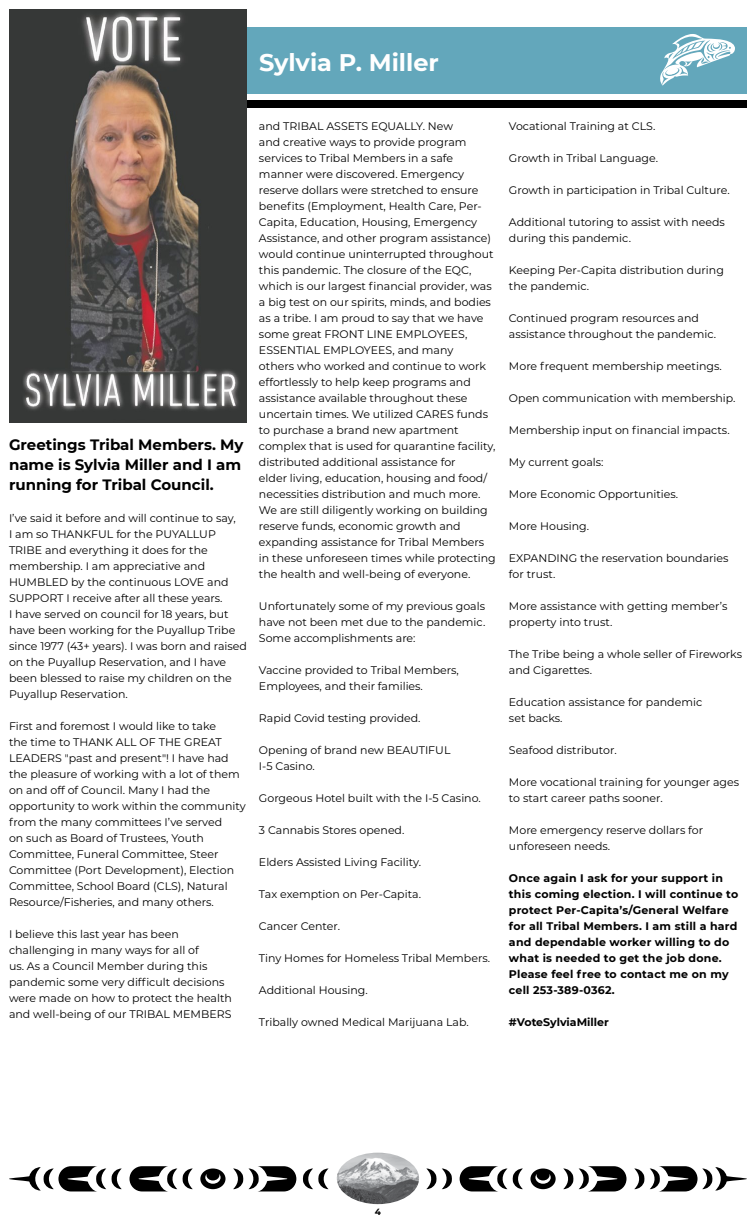
<style>
.page{position:relative;width:756px;height:1224px;background:#fff}
.page>*{position:absolute;margin:0;border:0;box-sizing:border-box;transform-origin:0 0}
.t1{font:700 24px "Montserrat";color:#fff}
.t2{font:700 15px/20px "Montserrat";color:#000}
.t3{font:11px/16px "Montserrat";color:#000}
.t4{font:700 11px/16px "Montserrat";letter-spacing:.02em;color:#000}
.t5{font:700 11px "Montserrat";color:#000}
.t6{font:700 9px "Montserrat";color:#000}
</style>
<div class="page">
<div style="left:247px;top:27px;width:500px;height:67px;background:#63a7bb"></div>
<svg style="left:660px;top:34px;width:75px;height:52px"></svg>
<img style="left:337px;top:1153px;width:82px;height:51px">
<svg style="left:426px;top:1169px;width:26px;height:20px"></svg>
<svg style="left:460px;top:1166px;width:63px;height:25px"></svg>
<svg style="left:563px;top:1169px;width:10px;height:20px"></svg>
<svg style="left:579px;top:1166px;width:48px;height:25px"></svg>
<svg style="left:530px;top:1169px;width:26px;height:20px"></svg>
<svg style="left:634px;top:1169px;width:10px;height:20px"></svg>
<svg style="left:650px;top:1166px;width:97px;height:25px"></svg>
<svg style="left:183px;top:1169px;width:10px;height:20px"></svg>
<svg style="left:303px;top:1169px;width:26px;height:20px"></svg>
<svg style="left:129px;top:1166px;width:48px;height:25px"></svg>
<svg style="left:233px;top:1166px;width:63px;height:25px"></svg>
<svg style="left:200px;top:1169px;width:26px;height:20px"></svg>
<svg style="left:112px;top:1169px;width:10px;height:20px"></svg>
<svg style="left:9px;top:1166px;width:97px;height:25px"></svg>
<div style="left:247px;top:100px;width:500px;height:7px;background:#000"></div>
<img style="left:9px;top:9px;width:238px;height:414px">
<h1 class="t1" style="left:259px;top:46px;width:181px">Sylvia P. Miller</h1>
<h2 class="t2" style="left:9px;top:434px;width:236px">Greetings Tribal Members. My name is Sylvia Miller and I am running for Tribal Council.</h2>
<p class="t3" style="left:9px;top:510px;width:240px">I’ve said it before and will continue to say,<br>I am so THANKFUL for the PUYALLUP TRIBE and everything it does for the membership. I am appreciative and HUMBLED by the continuous LOVE and SUPPORT I receive after all these years.<br>I have served on council for 18 years, but have been working for the Puyallup Tribe since 1977 (43+ years). I was born and raised on the Puyallup Reservation, and I have been blessed to raise my children on the Puyallup Reservation.</p>
<p class="t3" style="left:9px;top:718px;width:238px">First and foremost I would like to take<br>the time to THANK ALL OF THE GREAT LEADERS "past and present"! I have had the pleasure of working with a lot of them on and off of Council. Many I had the opportunity to work within the community from the many committees I’ve served<br>on such as Board of Trustees, Youth Committee, Funeral Committee, Steer Committee (Port Development), Election Committee, School Board (CLS), Natural Resource/Fisheries, and many others.</p>
<p class="t3" style="left:9px;top:926px;width:225px">I believe this last year has been challenging in many ways for all of<br>us. As a Council Member during this pandemic some very difficult decisions were made on how to protect the health and well-being of our TRIBAL MEMBERS</p>
<p class="t3" style="left:259px;top:117px;width:238px">and TRIBAL ASSETS EQUALLY. New<br>and creative ways to provide program services to Tribal Members in a safe manner were discovered. Emergency reserve dollars were stretched to ensure benefits (Employment, Health Care, Per-Capita, Education, Housing, Emergency Assistance, and other program assistance) would continue uninterrupted throughout this pandemic. The closure of the EQC, which is our largest financial provider, was a big test on our spirits, minds, and bodies as a tribe. I am proud to say that we have some great FRONT LINE EMPLOYEES, ESSENTIAL EMPLOYEES, and many<br>others who worked and continue to work effortlessly to help keep programs and assistance available throughout these uncertain times. We utilized CARES funds to purchase a brand new apartment complex that is used for quarantine facility, distributed additional assistance for<br>elder living, education, housing and food/ necessities distribution and much more.<br>We are still diligently working on building reserve funds, economic growth and expanding assistance for Tribal Members in these unforeseen times while protecting the health and well-being of everyone.</p>
<p class="t3" style="left:259px;top:597px;width:228px;text-align:justify">Unfortunately some of my previous goals have not been met due to the pandemic.<br>Some accomplishments are:</p>
<p class="t3" style="left:259px;top:661px;width:201px">Vaccine provided to Tribal Members,<br>Employees, and their families.</p>
<p class="t3" style="left:259px;top:709px;width:163px">Rapid Covid testing provided.</p>
<p class="t3" style="left:259px;top:741px;width:193px">Opening of brand new BEAUTIFUL<br>I-5 Casino.</p>
<p class="t3" style="left:259px;top:789px;width:223px">Gorgeous Hotel built with the I-5 Casino.</p>
<p class="t3" style="left:259px;top:821px;width:147px">3 Cannabis Stores opened.</p>
<p class="t3" style="left:259px;top:853px;width:164px">Elders Assisted Living Facility.</p>
<p class="t3" style="left:259px;top:885px;width:164px">Tax exemption on Per-Capita.</p>
<p class="t3" style="left:259px;top:917px;width:83px">Cancer Center.</p>
<p class="t3" style="left:259px;top:949px;width:233px">Tiny Homes for Homeless Tribal Members.</p>
<p class="t3" style="left:259px;top:981px;width:110px">Additional Housing.</p>
<p class="t3" style="left:259px;top:1013px;width:211px">Tribally owned Medical Marijuana Lab.</p>
<p class="t3" style="left:509px;top:117px;width:148px">Vocational Training at CLS.</p>
<p class="t3" style="left:509px;top:149px;width:151px">Growth in Tribal Language.</p>
<p class="t3" style="left:509px;top:181px;width:222px">Growth in participation in Tribal Culture.</p>
<p class="t3" style="left:509px;top:213px;width:217px">Additional tutoring to assist with needs during this pandemic.</p>
<p class="t3" style="left:509px;top:261px;width:216px">Keeping Per-Capita distribution during the pandemic.</p>
<p class="t3" style="left:509px;top:309px;width:209px">Continued program resources and assistance throughout the pandemic.</p>
<p class="t3" style="left:509px;top:357px;width:214px">More frequent membership meetings.</p>
<p class="t3" style="left:509px;top:389px;width:228px">Open communication with membership.</p>
<p class="t3" style="left:509px;top:421px;width:222px">Membership input on financial impacts.</p>
<p class="t3" style="left:509px;top:453px;width:96px">My current goals:</p>
<p class="t3" style="left:509px;top:485px;width:171px">More Economic Opportunities.</p>
<p class="t3" style="left:509px;top:517px;width:82px">More Housing.</p>
<p class="t3" style="left:509px;top:549px;width:221px">EXPANDING the reservation boundaries for trust.</p>
<p class="t3" style="left:509px;top:597px;width:220px">More assistance with getting member’s property into trust.</p>
<p class="t3" style="left:509px;top:645px;width:235px">The Tribe being a whole seller of Fireworks and Cigarettes.</p>
<p class="t3" style="left:509px;top:693px;width:195px">Education assistance for pandemic set backs.</p>
<p class="t3" style="left:509px;top:741px;width:109px">Seafood distributor.</p>
<p class="t3" style="left:509px;top:773px;width:232px">More vocational training for younger ages to start career paths sooner.</p>
<p class="t3" style="left:509px;top:821px;width:196px">More emergency reserve dollars for unforeseen needs.</p>
<p class="t4" style="left:509px;top:869px;width:231px">Once again I ask for your support in this coming election. I will continue to protect Per-Capita’s/General Welfare for all Tribal Members. I am still a hard and dependable worker willing to do what is needed to get the job done.<br>Please feel free to contact me on my cell 253-389-0362.</p>
<p class="t5" style="left:509px;top:1014px;width:101px">#VoteSylviaMiller</p>
<p class="t6" style="left:375px;top:1205px;width:8px">4</p>
</div>
